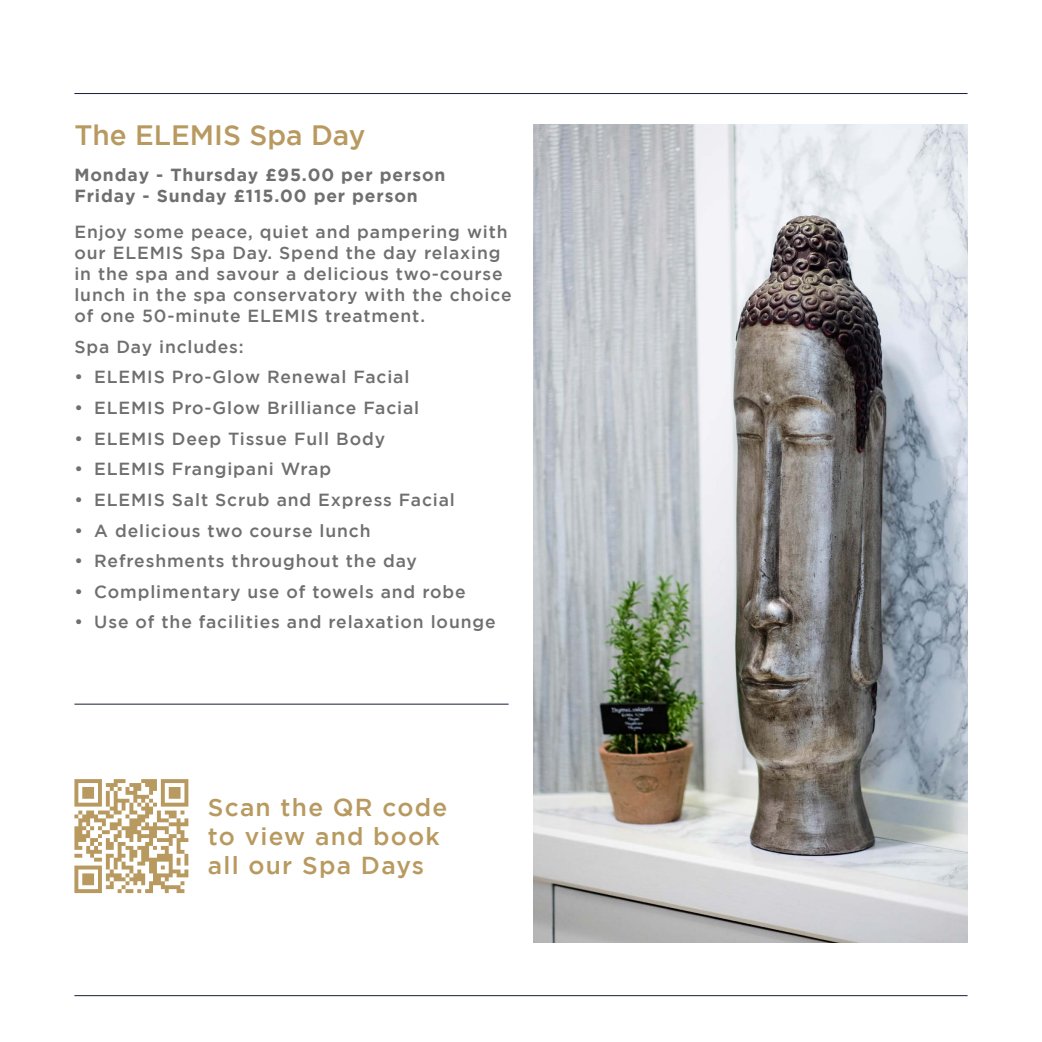
<style>
.page{position:relative;width:1042px;height:1042px;background:#fff}
.page>*{position:absolute;margin:0;border:0;box-sizing:border-box;transform-origin:0 0}
.t1{font:500 28px "Gotham";color:#b89a60}
.t2{font:500 24.5px/28.9px "Gotham";letter-spacing:.05em;color:#b89a60}
.t3{font:500 17.5px/21px "Gotham";letter-spacing:.05em;color:#706f6f}
.t4{font:700 17.5px/21px "Gotham";letter-spacing:.05em;color:#706f6f}
</style>
<div class="page">
<hr style="left:74px;top:995px;width:893px;height:1px;background:#171f37">
<hr style="left:74px;top:704px;width:434px;height:1px;background:#171f37">
<hr style="left:74px;top:93px;width:893px;height:1px;background:#171f37">
<img style="left:533px;top:124px;width:434px;height:819px">
<svg style="left:74px;top:779px;width:114px;height:114px"></svg>
<h1 class="t1" style="left:74px;top:119px;width:292px">The ELEMIS Spa Day</h1>
<p class="t4" style="left:74px;top:164px;width:372px">Monday - Thursday £95.00 per person<br>Friday - Sunday £115.00 per person</p>
<p class="t3" style="left:74px;top:221px;width:439px">Enjoy some peace, quiet and pampering with our ELEMIS Spa Day. Spend the day relaxing in the spa and savour a delicious two-course lunch in the spa conservatory with the choice of one 50-minute ELEMIS treatment.</p>
<p class="t3" style="left:74px;top:336px;width:171px">Spa Day includes:</p>
<p class="t3" style="left:74px;top:366px;width:336px">• ELEMIS Pro-Glow Renewal Facial</p>
<p class="t3" style="left:74px;top:397px;width:346px">• ELEMIS Pro-Glow Brilliance Facial</p>
<p class="t3" style="left:74px;top:427px;width:312px">• ELEMIS Deep Tissue Full Body</p>
<p class="t3" style="left:74px;top:458px;width:258px">• ELEMIS Frangipani Wrap</p>
<p class="t3" style="left:74px;top:489px;width:382px">• ELEMIS Salt Scrub and Express Facial</p>
<p class="t3" style="left:74px;top:519px;width:298px">• A delicious two course lunch</p>
<p class="t3" style="left:74px;top:550px;width:344px">• Refreshments throughout the day</p>
<p class="t3" style="left:74px;top:581px;width:393px">• Complimentary use of towels and robe</p>
<p class="t3" style="left:74px;top:611px;width:423px">• Use of the facilities and relaxation lounge</p>
<h2 class="t2" style="left:208px;top:792px;width:241px">Scan the QR code to view and book all our Spa Days</h2>
</div>
